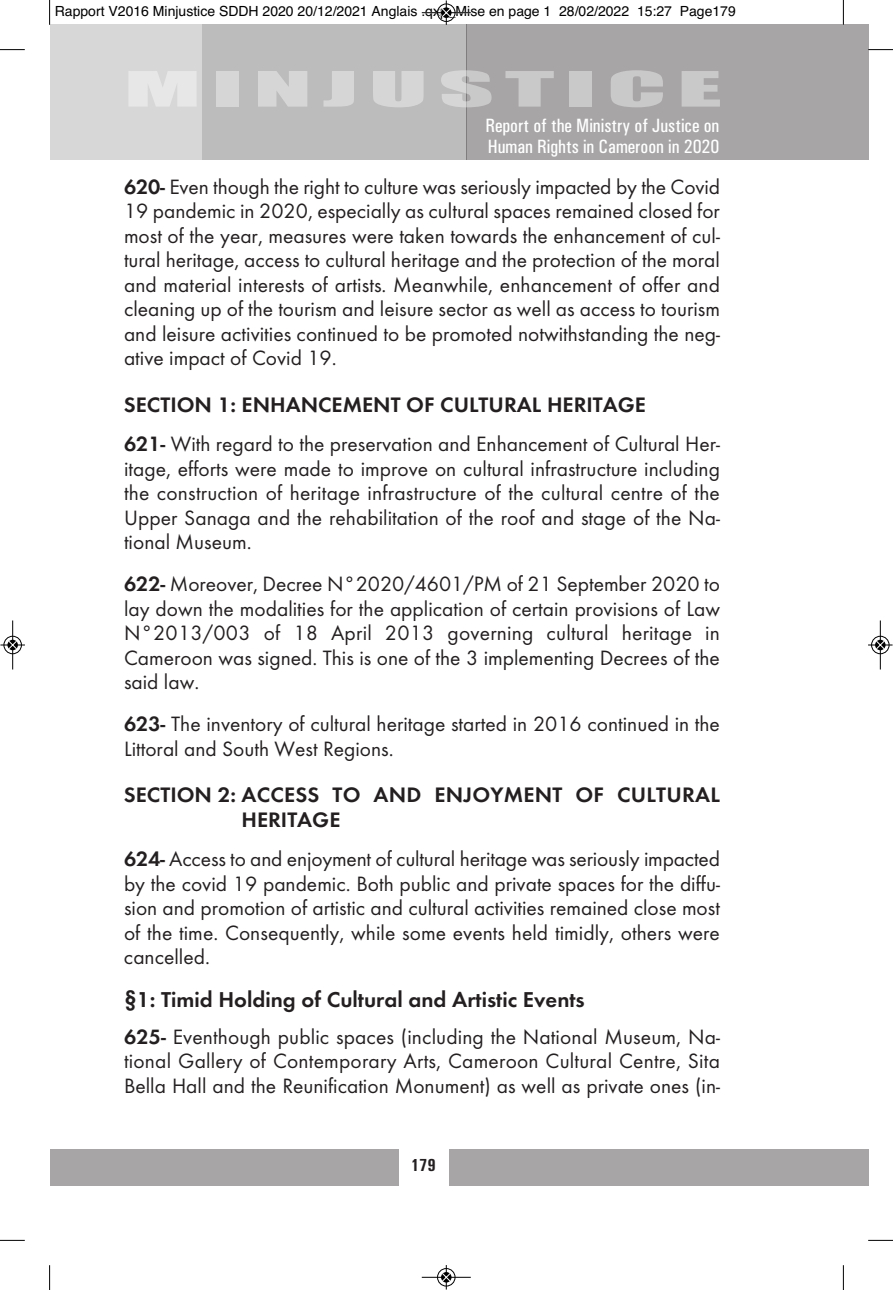
<style>
.page{position:relative;width:893px;height:1290px;background:#fff}
.page>*{position:absolute;margin:0;border:0;box-sizing:border-box;transform-origin:0 0}
.t1{font:44.98px "Impact";letter-spacing:.1em;color:rgb(255 255 255/.4);scale:2.39 1}
.t2{font:700 22.22px "Function";color:#231f20}
.t3{font:700 21.7px/24.5px "Function";color:#231f20}
.t4{font:21.53px/24.5px "Function";color:#231f20;text-align:justify}
.t5{font:500 condensed 19.25px/21px "Univers";color:#fff}
.t6{font:700 condensed 17.5px "Univers";color:#231f20}
.t7{font:14px "Helvetica";color:#000}
.s1{font-weight:700}
</style>
<div class="page">
<div style="left:50px;top:1149px;width:818px;height:36px;background:#a7a5a5"></div>
<div style="left:466px;top:25px;width:402px;height:135px;background:#a7a5a5"></div>
<div style="left:202px;top:25px;width:264px;height:135px;background:#bdbcbc"></div>
<div style="left:399px;top:1146px;width:49px;height:42px;background:#fff"></div>
<div style="left:50px;top:25px;width:152px;height:135px;background:#d8d7d7"></div>
<svg style="left:49px;top:0;width:1px;height:25px"></svg>
<svg style="left:0;top:49px;width:25px;height:1px"></svg>
<svg style="left:843px;top:0;width:1px;height:25px"></svg>
<svg style="left:868px;top:49px;width:25px;height:1px"></svg>
<svg style="left:49px;top:1265px;width:1px;height:25px"></svg>
<svg style="left:0;top:1240px;width:25px;height:1px"></svg>
<svg style="left:843px;top:1265px;width:1px;height:25px"></svg>
<svg style="left:868px;top:1240px;width:25px;height:1px"></svg>
<div style="left:437px;top:3px;width:19px;height:19px;border:1px solid #fff;border-radius:50%"></div>
<hr style="left:422px;top:12px;width:49px;height:1px;background:#000">
<div style="left:437px;top:4px;width:18px;height:18px;border:1px solid #000;border-radius:50%"></div>
<svg style="left:442px;top:0;width:9px;height:25px"></svg>
<div style="left:437px;top:1268px;width:19px;height:18px;border:1px solid #fff;border-radius:50%"></div>
<hr style="left:422px;top:1277px;width:49px;height:1px;background:#000">
<div style="left:437px;top:1268px;width:18px;height:18px;border:1px solid #000;border-radius:50%"></div>
<svg style="left:442px;top:1265px;width:9px;height:24px"></svg>
<div style="left:3px;top:636px;width:19px;height:18px;border:1px solid #fff;border-radius:50%"></div>
<hr style="left:12px;top:620px;width:1px;height:49px;background:#000">
<div style="left:4px;top:636px;width:18px;height:18px;border:1px solid #000;border-radius:50%"></div>
<svg style="left:0;top:640px;width:25px;height:9px"></svg>
<div style="left:871px;top:636px;width:19px;height:18px;border:1px solid #fff;border-radius:50%"></div>
<hr style="left:880px;top:620px;width:1px;height:49px;background:#000">
<div style="left:871px;top:636px;width:18px;height:18px;border:1px solid #000;border-radius:50%"></div>
<svg style="left:868px;top:640px;width:24px;height:9px"></svg>
<p class="t7" style="left:55px;top:3px;width:682px">Rapport V2016 Minjustice SDDH 2020 20/12/2021 Anglais .qxp_Mise en page 1 28/02/2022 15:27 Page179</p>
<h1 class="t1" style="left:124px;top:65px;width:252px">MINJUSTICE</h1>
<p class="t5" style="left:485px;top:115px;width:235px">Report of the Ministry of Justice on<br>Human Rights in Cameroon in 2020</p>
<p class="t4" style="left:124px;top:174px;width:597px"><span class="s1">620-</span> Even though the right to culture was seriously impacted by the Covid 19 pandemic in 2020, especially as cultural spaces remained closed for most of the year, measures were taken towards the enhancement of cul&shy;tural heritage, access to cultural heritage and the protection of the moral and material interests of artists. Meanwhile, enhancement of offer and cleaning up of the tourism and leisure sector as well as access to tourism and leisure activities continued to be promoted notwithstanding the neg&shy;ative impact of Covid 19.</p>
<p class="t3" style="left:124px;top:392px;width:523px">SECTION 1: ENHANCEMENT OF CULTURAL HERITAGE</p>
<p class="t4" style="left:124px;top:432px;width:597px"><span class="s1">621-</span> With regard to the preservation and Enhancement of Cultural Her&shy;itage, efforts were made to improve on cultural infrastructure including the construction of heritage infrastructure of the cultural centre of the Upper Sanaga and the rehabilitation of the roof and stage of the Na&shy;tional Museum.</p>
<p class="t4" style="left:124px;top:572px;width:597px"><span class="s1">622-</span> Moreover, Decree N°2020/4601/PM of 21 September 2020 to lay down the modalities for the application of certain provisions of Law N°2013/003 of 18 April 2013 governing cultural heritage in Cameroon was signed. This is one of the 3 implementing Decrees of the said law.</p>
<p class="t4" style="left:124px;top:712px;width:597px"><span class="s1">623-</span> The inventory of cultural heritage started in 2016 continued in the<br>Littoral and South West Regions.</p>
<p class="t3" style="left:241px;top:783px;width:480px;text-indent:-117px">SECTION 2: ACCESS TO AND ENJOYMENT OF CULTURAL<br>HERITAGE</p>
<p class="t4" style="left:124px;top:847px;width:597px"><span class="s1">624-</span> Access to and enjoyment of cultural heritage was seriously impacted by the covid 19 pandemic. Both public and private spaces for the diffu&shy;sion and promotion of artistic and cultural activities remained close most of the time. Consequently, while some events held timidly, others were cancelled.</p>
<p class="t2" style="left:124px;top:986px;width:462px">§1: Timid Holding of Cultural and Artistic Events</p>
<p class="t4" style="left:124px;top:1024px;width:597px"><span class="s1">625-</span> Eventhough public spaces (including the National Museum, Na&shy;tional Gallery of Contemporary Arts, Cameroon Cultural Centre, Sita Bella Hall and the Reunification Monument) as well as private ones (in-</p>
<p class="t6" style="left:411px;top:1154px;width:27px">179</p>
</div>
